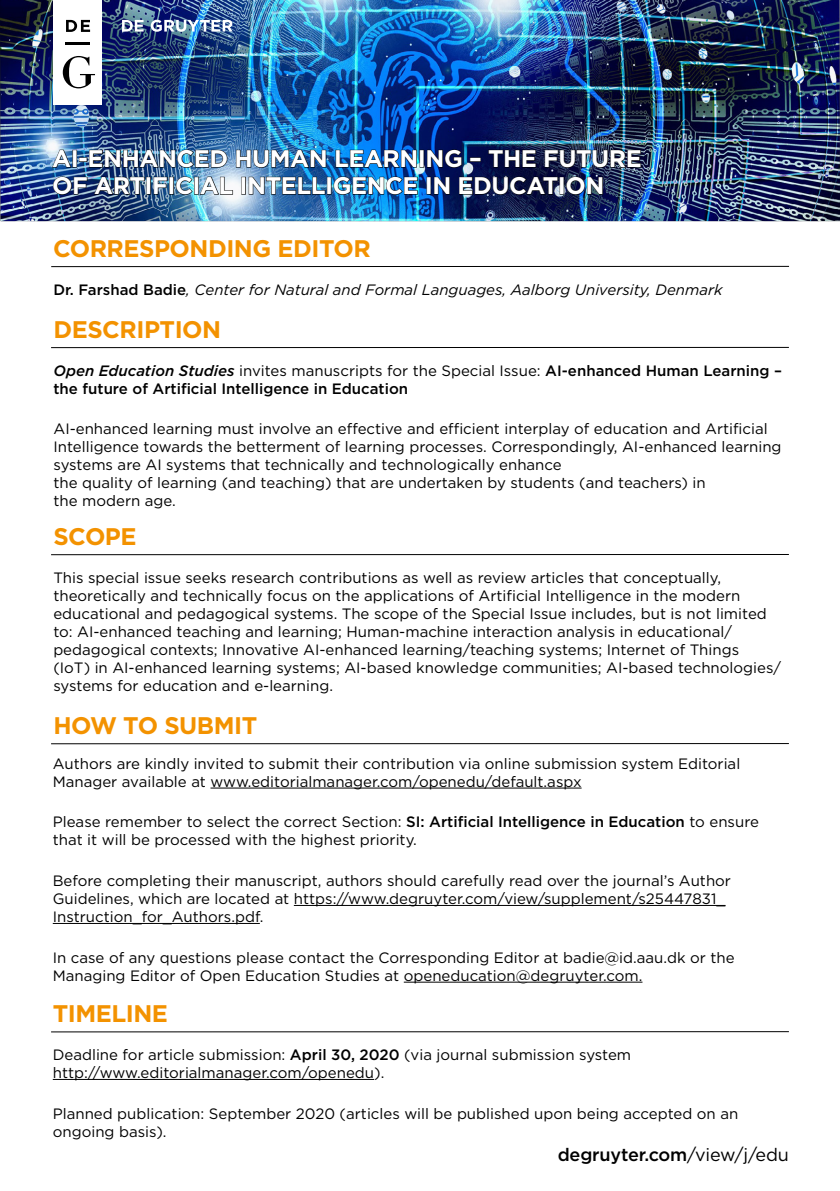
<style>
.page{position:relative;width:840px;height:1191px;background:#fff}
.page>*{position:absolute;margin:0;border:0;box-sizing:border-box;transform-origin:0 0}
.t1{font:700 24px/27px "Gotham";letter-spacing:-.02em;color:#fff}
.t2{font:700 24px "Gotham";letter-spacing:-.02em;color:#f39200}
.t3{font:500 18px "Gotham";letter-spacing:-.01em;color:#000}
.t4{font:15px/18px "Gotham";color:#000}
.t5{font:500 15px/18px "Gotham";color:#000}
.t6{font:italic 15px "Gotham";color:#000}
.s1{font-weight:500;font-style:normal}
.s2{font-style:italic}
.s3{font-weight:400}
.s4{font-weight:500}
</style>
<div class="page">
<img style="left:0;top:0;width:839px;height:221px">
<hr style="left:51px;top:347px;width:737px;height:1px;background:#000">
<svg style="left:52px;top:149px;width:20px;height:19px"></svg>
<div style="left:73px;top:150px;width:4px;height:17px;border:1px solid #000"></div>
<img style="left:79px;top:149px;width:149px;height:19px">
<img style="left:235px;top:149px;width:91px;height:19px">
<svg style="left:335px;top:149px;width:82px;height:19px;background:#05519b"></svg>
<div style="left:420px;top:150px;width:3px;height:17px;border:1px solid #000"></div>
<svg style="left:426px;top:149px;width:36px;height:19px"></svg>
<svg style="left:470px;top:158px;width:10px;height:3px"></svg>
<svg style="left:487px;top:149px;width:49px;height:19px"></svg>
<svg style="left:544px;top:149px;width:97px;height:19px;background:#1f2d48"></svg>
<svg style="left:52px;top:176px;width:36px;height:19px"></svg>
<svg style="left:94px;top:176px;width:51px;height:19px"></svg>
<svg style="left:153px;top:176px;width:15px;height:19px"></svg>
<svg style="left:175px;top:176px;width:18px;height:19px"></svg>
<div style="left:194px;top:177px;width:4px;height:17px;border:1px solid #000"></div>
<svg style="left:199px;top:176px;width:34px;height:19px"></svg>
<svg style="left:248px;top:176px;width:78px;height:19px"></svg>
<div style="left:327px;top:177px;width:4px;height:17px;border:1px solid #000"></div>
<img style="left:333px;top:176px;width:85px;height:19px">
<svg style="left:433px;top:176px;width:17px;height:19px"></svg>
<svg style="left:458px;top:176px;width:100px;height:19px;background:#0d153a"></svg>
<div style="left:559px;top:177px;width:4px;height:17px;border:1px solid #000"></div>
<svg style="left:565px;top:176px;width:38px;height:19px"></svg>
<div style="left:54px;top:0;width:48px;height:104px;background:#fff"></div>
<hr style="left:66px;top:43px;width:24px;height:2px;background:#000">
<svg style="left:66px;top:20px;width:24px;height:12px"></svg>
<svg style="left:63px;top:56px;width:32px;height:32px"></svg>
<svg style="left:122px;top:20px;width:110px;height:12px"></svg>
<hr style="left:51px;top:266px;width:737px;height:1px;background:#000">
<hr style="left:51px;top:554px;width:737px;height:1px;background:#000">
<hr style="left:51px;top:743px;width:737px;height:1px;background:#000">
<hr style="left:210px;top:787px;width:371px;height:1px;background:#000">
<hr style="left:294px;top:905px;width:431px;height:1px;background:#000">
<hr style="left:53px;top:923px;width:207px;height:1px;background:#000">
<hr style="left:403px;top:981px;width:239px;height:1px;background:#000">
<hr style="left:51px;top:1031px;width:737px;height:1px;background:#000">
<hr style="left:53px;top:1079px;width:321px;height:1px;background:#000">
<h1 class="t1" style="left:52px;top:145px;width:591px">AI-ENHANCED HUMAN LEARNING – THE FUTURE<br>OF ARTIFICIAL INTELLIGENCE IN EDUCATION</h1>
<h1 class="t2" style="left:53px;top:233px;width:319px">CORRESPONDING EDITOR</h1>
<p class="t6" style="left:53px;top:280px;width:670px"><span class="s1">Dr. Farshad Badie</span>, Center for Natural and Formal Languages, Aalborg University, Denmark</p>
<h1 class="t2" style="left:53px;top:314px;width:169px">DESCRIPTION</h1>
<p class="t5" style="left:53px;top:361px;width:729px"><span class="s2">Open Education Studies</span> <span class="s3">invites manuscripts for the Special Issue:</span> AI-enhanced Human Learning – the future of Artificial Intelligence in Education</p>
<p class="t4" style="left:53px;top:420px;width:729px">AI-enhanced learning must involve an effective and efficient interplay of education and Artificial Intelligence towards the betterment of learning processes. Correspondingly, AI-enhanced learning systems are AI systems that technically and technologically enhance<br>the quality of learning (and teaching) that are undertaken by students (and teachers) in<br>the modern age.</p>
<h1 class="t2" style="left:53px;top:521px;width:85px">SCOPE</h1>
<p class="t4" style="left:53px;top:568px;width:728px">This special issue seeks research contributions as well as review articles that conceptually, theoretically and technically focus on the applications of Artificial Intelligence in the modern educational and pedagogical systems. The scope of the Special Issue includes, but is not limited to: AI-enhanced teaching and learning; Human-machine interaction analysis in educational/ pedagogical contexts; Innovative AI-enhanced learning/teaching systems; Internet of Things<br>(IoT) in AI-enhanced learning systems; AI-based knowledge communities; AI-based technologies/ systems for education and e-learning.</p>
<h1 class="t2" style="left:53px;top:710px;width:205px">HOW TO SUBMIT</h1>
<p class="t4" style="left:53px;top:754px;width:688px">Authors are kindly invited to submit their contribution via online submission system Editorial<br>Manager available at www.editorialmanager.com/openedu/default.aspx</p>
<p class="t4" style="left:53px;top:812px;width:707px">Please remember to select the correct Section: <span class="s4">SI: Artificial Intelligence in Education</span> to ensure that it will be processed with the highest priority.</p>
<p class="t4" style="left:53px;top:871px;width:679px">Before completing their manuscript, authors should carefully read over the journal’s Author<br>Guidelines, which are located at https://www.degruyter.com/view/supplement/s25447831_<br>Instruction_for_Authors.pdf.</p>
<p class="t4" style="left:53px;top:948px;width:683px">In case of any questions please contact the Corresponding Editor at badie@id.aau.dk or the<br>Managing Editor of Open Education Studies at openeducation@degruyter.com.</p>
<h1 class="t2" style="left:53px;top:998px;width:117px">TIMELINE</h1>
<p class="t4" style="left:53px;top:1045px;width:579px">Deadline for article submission: <span class="s4">April 30, 2020</span> (via journal submission system http://www.editorialmanager.com/openedu).</p>
<p class="t4" style="left:53px;top:1104px;width:686px">Planned publication: September 2020 (articles will be published upon being accepted on an ongoing basis).</p>
<p class="t3" style="left:557px;top:1142px;width:232px">degruyter.com<span class="s3">/view/j/edu</span></p>
</div>
